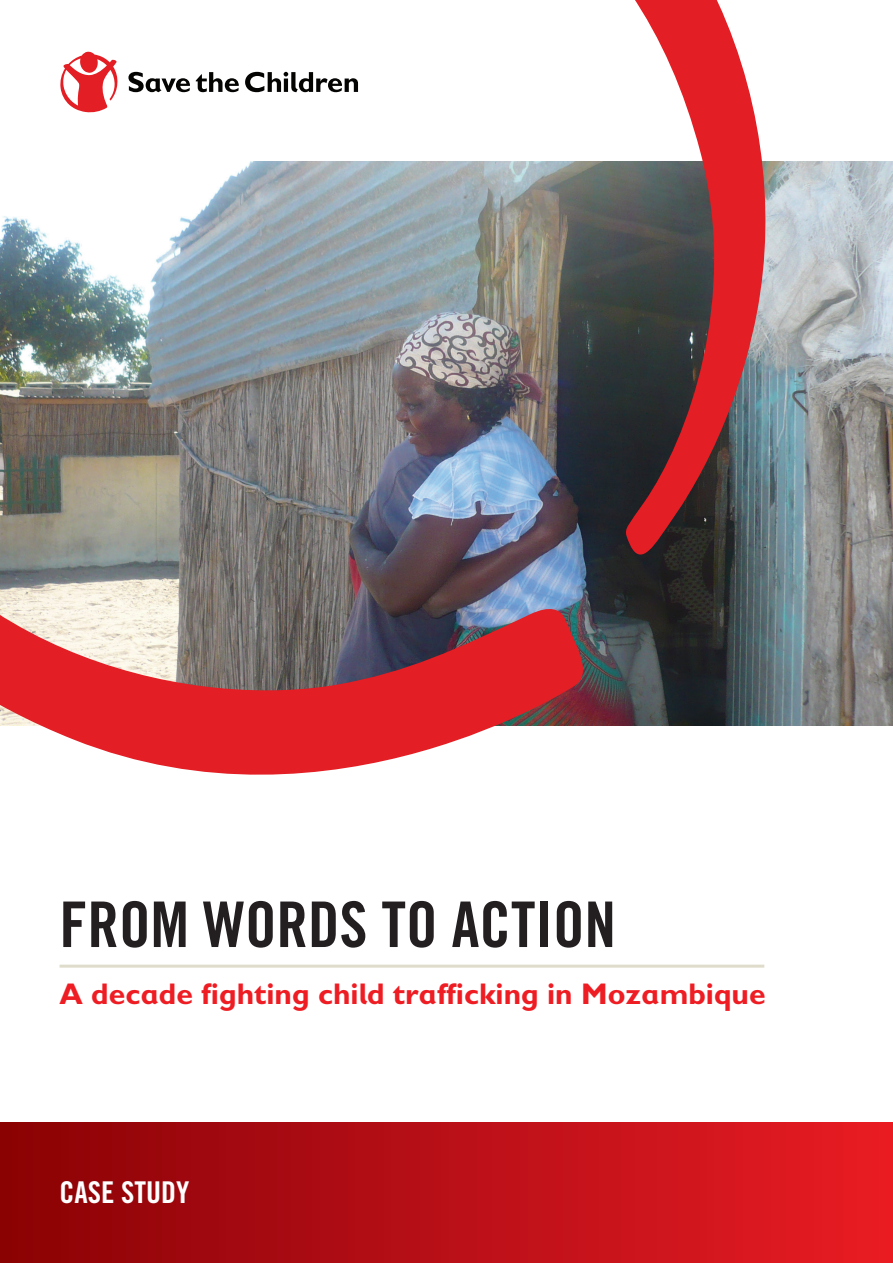
<style>
.page{position:relative;width:893px;height:1263px;background:#fff}
.page>*{position:absolute;margin:0;border:0;box-sizing:border-box;transform-origin:0 0}
.t1{font:63px "Trade Gothic LT Std Bd Cn 20";color:#231f20}
.t2{font:700 30px "Gill Sans Infant Std";color:#ee1d23}
.t3{font:30px "Trade Gothic LT Std Bd Cn 20";color:#fff}
</style>
<div class="page">
<div style="left:0;top:1123px;width:893px;height:140px;background:linear-gradient(to right,#8a0206,#e81c25)"></div>
<img style="left:765px;top:162px;width:128px;height:563px">
<img style="left:0;top:0;width:765px;height:775px">
<svg style="left:60px;top:51px;width:60px;height:62px"></svg>
<svg style="left:128px;top:72px;width:230px;height:20px"></svg>
<hr style="left:60px;top:965px;width:704px;height:3px;background:#e0dccb">
<p class="t1" style="left:60px;top:886px;width:558px">FROM WORDS TO ACTION</p>
<p class="t2" style="left:60px;top:976px;width:707px">A decade fighting child trafficking in Mozambique</p>
<p class="t3" style="left:60px;top:1174px;width:131px">CASE STUDY</p>
</div>
